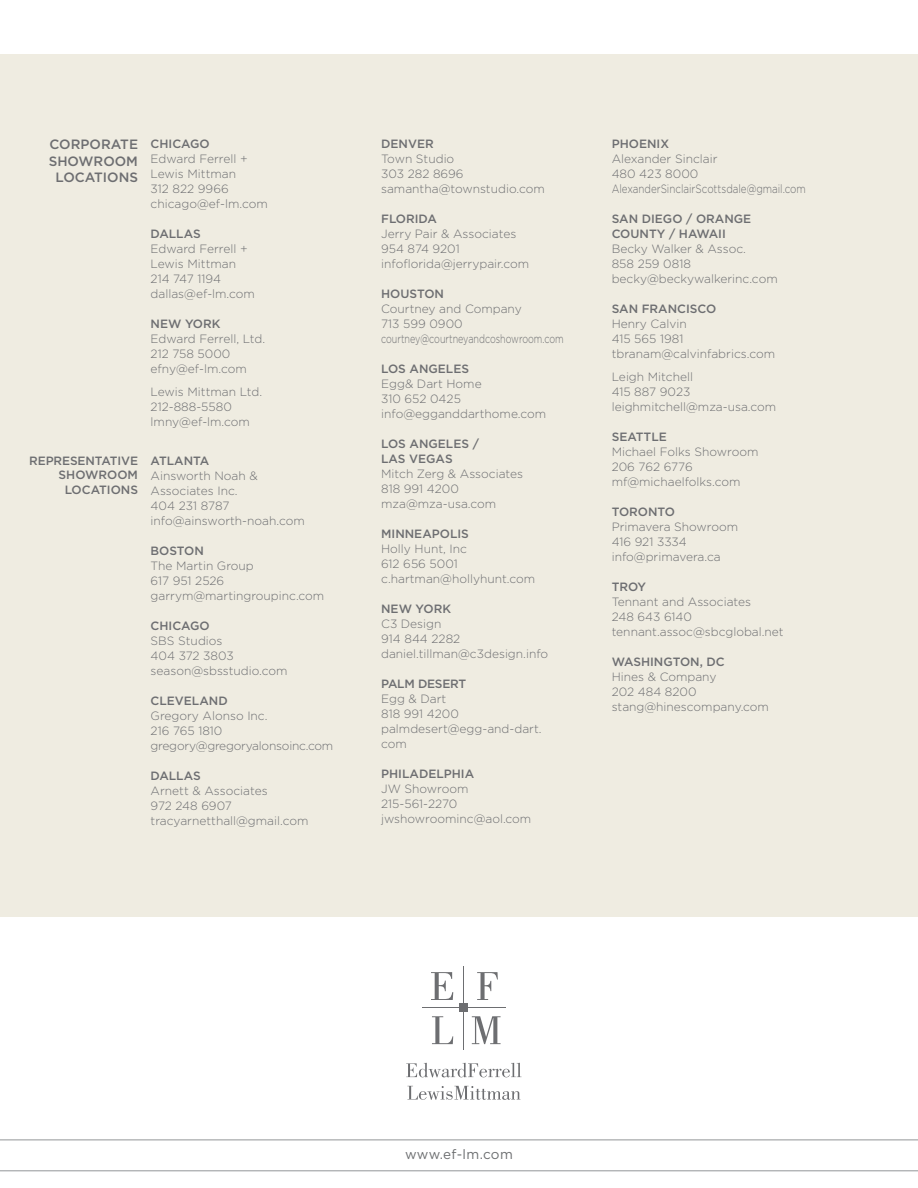
<style>
.page{position:relative;width:918px;height:1188px;background:#fff}
.page>*{position:absolute;margin:0;border:0;box-sizing:border-box;transform-origin:0 0}
.t1{font:500 13.5px/16.2px "Gotham";color:#6d6e71}
.t2{font:13.5px "Gotham";letter-spacing:.02em;color:#6d6f71}
.t3{font:300 12px/15px "Gotham";color:#6d6e71}
.t4{font:500 12px/15px "Gotham";color:#6d6e71}
.t5{font:300 12px/15px "Gotham";letter-spacing:-.02em;color:#6d6e71}
.t6{font:500 12px "Gotham";letter-spacing:-.02em;color:#6d6e71}
</style>
<div class="page">
<hr style="left:422px;top:1008px;width:84px;height:1px;background:#6d6e71">
<hr style="left:464px;top:966px;width:1px;height:84px;background:#6d6e71">
<svg style="left:431px;top:972px;width:22px;height:28px"></svg>
<svg style="left:477px;top:972px;width:21px;height:28px"></svg>
<svg style="left:432px;top:1016px;width:21px;height:28px"></svg>
<svg style="left:472px;top:1016px;width:29px;height:28px"></svg>
<div style="left:460px;top:1004px;width:8px;height:8px;background:#6d6e71"></div>
<svg style="left:406px;top:1063px;width:115px;height:14px"></svg>
<svg style="left:407px;top:1086px;width:113px;height:14px"></svg>
<hr style="left:0;top:1171px;width:918px;height:1px;background:#939598">
<hr style="left:0;top:1140px;width:918px;height:1px;background:#939598">
<div style="left:0;top:54px;width:918px;height:862px;background:#efece1"></div>
<p class="t1" style="left:49px;top:136px;width:22px">CORPORATE<br>SHOWROO</p>
<p class="t1" style="left:126px;top:152px;width:13px">M</p>
<p class="t1" style="left:56px;top:169px;width:39px">LOCATIO</p>
<p class="t1" style="left:119px;top:169px;width:19px">NS</p>
<p class="t4" style="left:59px;top:453px;width:81px;line-height:14.4px;text-indent:-29px">REPRESENTATIVE<br>SHOWROO</p>
<p class="t4" style="left:128px;top:467px;width:12px">M</p>
<p class="t4" style="left:65px;top:482px;width:35px">LOCATIO</p>
<p class="t4" style="left:121px;top:482px;width:17px">NS</p>
<p class="t4" style="left:151px;top:136px;width:61px">CHICAGO</p>
<p class="t3" style="left:151px;top:151px;width:119px">Edward Ferrell +<br>Lewis Mittman<br>312 822 9966 chicago@ef-lm.com</p>
<p class="t4" style="left:151px;top:226px;width:52px">DALLAS</p>
<p class="t3" style="left:151px;top:241px;width:106px">Edward Ferrell +<br>Lewis Mittman<br>214 747 1194 dallas@ef-lm.com</p>
<p class="t4" style="left:151px;top:316px;width:71px">NEW YORK</p>
<p class="t3" style="left:151px;top:331px;width:116px">Edward Ferrell, Ltd.<br>212 758 5000 efny@ef-lm.com</p>
<p class="t3" style="left:151px;top:384px;width:113px">Lewis Mittman Ltd.<br>212-888-5580 lmny@ef-lm.com</p>
<p class="t4" style="left:151px;top:453px;width:60px">ATLAN TA</p>
<p class="t3" style="left:151px;top:468px;width:156px">Ainsworth Noah &amp;<br>Associates Inc.<br>404 231 8787 info@ainsworth-noah.com</p>
<p class="t4" style="left:151px;top:543px;width:53px">BOSTON</p>
<p class="t3" style="left:151px;top:558px;width:175px">The Martin Group<br>617 951 2526 garrym@martingroupinc.com</p>
<p class="t4" style="left:151px;top:618px;width:61px">CHICAGO</p>
<p class="t3" style="left:151px;top:633px;width:138px">SBS Studios<br>404 372 3803 season@sbsstudio.com</p>
<p class="t4" style="left:151px;top:693px;width:68px">CLEVELAND</p>
<p class="t5" style="left:151px;top:708px;width:184px">Gregory Alonso Inc.<br>216 765 1810 gregory@gregoryalonsoinc.com</p>
<p class="t4" style="left:151px;top:768px;width:52px">DALLAS</p>
<p class="t3" style="left:151px;top:783px;width:159px">Arnett &amp; Associates<br>972 248 6907 tracyarnetthall@gmail.com</p>
<p class="t4" style="left:381px;top:136px;width:54px">DENVER</p>
<p class="t3" style="left:381px;top:151px;width:165px">Town Studio<br>303 282 8696 samantha@townstudio.com</p>
<p class="t4" style="left:381px;top:211px;width:57px">FLORIDA</p>
<p class="t3" style="left:381px;top:226px;width:150px">Jerry Pair &amp; Associates<br>954 874 9201 infoflorida@jerrypair.com</p>
<p class="t4" style="left:381px;top:286px;width:62px">HOUSTON</p>
<p class="t3" style="left:381px;top:301px;width:184px">Courtney and Company<br>713 599 0900 courtney@courtneyandcoshowroom.com</p>
<p class="t4" style="left:381px;top:361px;width:89px">LOS ANGELES</p>
<p class="t3" style="left:381px;top:376px;width:167px">Egg&amp; Dart Home<br>310 652 0425 info@egganddarthome.com</p>
<p class="t4" style="left:381px;top:436px;width:99px">LOS ANGELES /<br>LAS VEGAS</p>
<p class="t3" style="left:381px;top:466px;width:144px">Mitch Zerg &amp; Associates<br>818 991 4200 mza@mza-usa.com</p>
<p class="t4" style="left:381px;top:526px;width:89px">MINN EAPOLIS</p>
<p class="t3" style="left:381px;top:541px;width:156px">Holly Hunt, Inc<br>612 656 5001 c.hartman@hollyhunt.com</p>
<p class="t4" style="left:381px;top:601px;width:71px">NEW YORK</p>
<p class="t3" style="left:381px;top:616px;width:169px">C3 Design<br>914 844 2282 daniel.tillman@c3design.info</p>
<p class="t6" style="left:381px;top:677px;width:87px">PALM DESERT</p>
<p class="t3" style="left:381px;top:691px;width:162px">Egg &amp; Dart<br>818 991 4200 palmdesert@egg-and-dart. com</p>
<p class="t4" style="left:381px;top:766px;width:95px">PHILADELPHIA</p>
<p class="t3" style="left:381px;top:781px;width:152px">JW Showroom<br>215-561-2270 jwshowroominc@aol.com</p>
<p class="t4" style="left:612px;top:136px;width:59px">PHOEN IX</p>
<p class="t3" style="left:612px;top:151px;width:196px">Alexander Sinclair<br>480 423 8000<br>AlexanderSinclairScottsdale@gmail.com</p>
<p class="t4" style="left:612px;top:211px;width:141px">SAN DIEGO / ORANGE<br>COUNTY / HAWAII</p>
<p class="t3" style="left:612px;top:241px;width:168px">Becky Walker &amp; Assoc.<br>858 259 0818 becky@beckywalkerinc.com</p>
<p class="t4" style="left:612px;top:301px;width:106px">SAN FRANCISCO</p>
<p class="t3" style="left:612px;top:316px;width:165px">Henry Calvin<br>415 565 1981 tbranam@calvinfabrics.com</p>
<p class="t3" style="left:612px;top:369px;width:166px">Leigh Mitchell<br>415 887 9023 leighmitchell@mza-usa.com</p>
<p class="t4" style="left:612px;top:429px;width:57px">SEATTLE</p>
<p class="t3" style="left:612px;top:444px;width:148px">Michael Folks Showroom<br>206 762 6776 mf@michaelfolks.com</p>
<p class="t4" style="left:612px;top:504px;width:65px">TORONTO</p>
<p class="t3" style="left:612px;top:519px;width:128px">Primavera Showroom<br>416 921 3334 info@primavera.ca</p>
<p class="t4" style="left:612px;top:579px;width:10px">TRO</p>
<p class="t4" style="left:638px;top:579px;width:10px">Y</p>
<p class="t3" style="left:612px;top:594px;width:174px">Tennant and Associates<br>248 643 6140 tennant.assoc@sbcglobal.net</p>
<p class="t4" style="left:612px;top:654px;width:10px">WASHI</p>
<p class="t4" style="left:654px;top:654px;width:19px">NGTO</p>
<p class="t4" style="left:690px;top:654px;width:36px">N, DC</p>
<p class="t3" style="left:612px;top:669px;width:159px">Hines &amp; Company<br>202 484 8200 stang@hinescompany.com</p>
<p class="t2" style="left:405px;top:1147px;width:109px">www.ef-lm.com</p>
</div>
